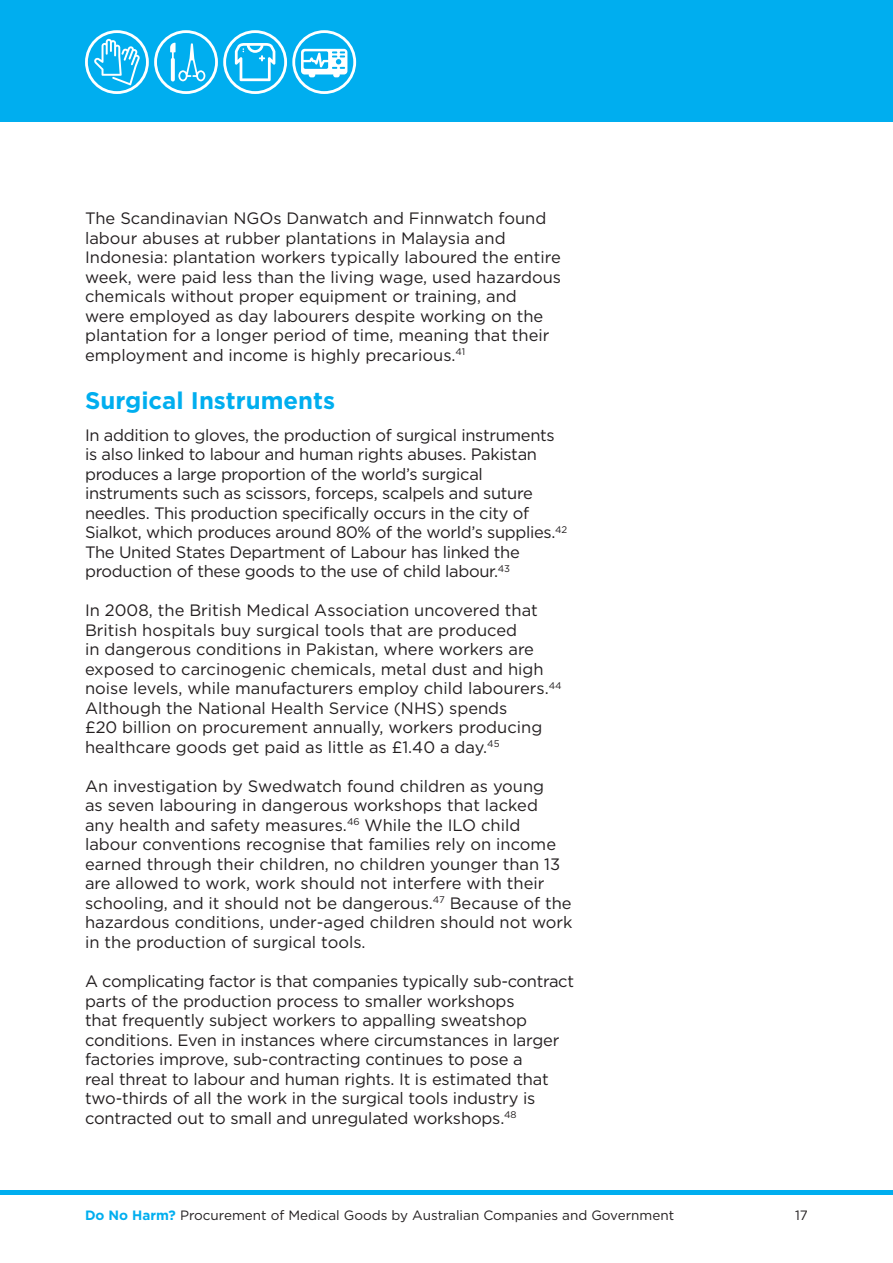
<style>
.page{position:relative;width:893px;height:1263px;background:#fff}
.page>*{position:absolute;margin:0;border:0;box-sizing:border-box;transform-origin:0 0}
.Subhead{font:700 24px "Gotham";color:#00aeef}
.Body{font:16.5px/19.5px "Gotham";color:#231f20}
.Body-2{font:16.5px/19.5px "Gotham";letter-spacing:-.02em;color:#231f20}
.t1{font:13.5px "Gotham";color:#231f20}
.s1{font-weight:700;color:#00aeef}
</style>
<div class="page">
<div style="left:0;top:0;width:893px;height:121px;background:#00aeef"></div>
<hr style="left:0;top:1191px;width:893px;height:4px;background:#00aeef">
<div style="left:85px;top:30px;width:64px;height:64px;border:3px solid #fff;border-radius:50%"></div>
<svg style="left:94px;top:39px;width:46px;height:46px"></svg>
<div style="left:154px;top:30px;width:64px;height:64px;border:3px solid #fff;border-radius:50%"></div>
<svg style="left:170px;top:43px;width:35px;height:38px"></svg>
<div style="left:292px;top:30px;width:64px;height:64px;border:3px solid #fff;border-radius:50%"></div>
<svg style="left:301px;top:49px;width:46px;height:28px"></svg>
<div style="left:223px;top:30px;width:64px;height:64px;border:3px solid #fff;border-radius:50%"></div>
<svg style="left:235px;top:43px;width:40px;height:38px"></svg>
<p class="Body" style="left:85px;top:208px;width:478px">The Scandinavian NGOs Danwatch and Finnwatch found labour abuses at rubber plantations in Malaysia and Indonesia: plantation workers typically laboured the entire week, were paid less than the living wage, used hazardous chemicals without proper equipment or training, and<br>were employed as day labourers despite working on the plantation for a longer period of time, meaning that their employment and income is highly precarious.<sup>41</sup></p>
<p class="Subhead" style="left:85px;top:384px;width:252px">Surgical Instruments</p>
<p class="Body-2" style="left:85px;top:425px;width:484px">In addition to gloves, the production of surgical instruments is also linked to labour and human rights abuses. Pakistan produces a large proportion of the world’s surgical instruments such as scissors, forceps, scalpels and suture needles. This production specifically occurs in the city of Sialkot, which produces around 80% of the world’s supplies.<sup>42<br></sup>The United States Department of Labour has linked the production of these goods to the use of child labour.<sup>43</sup></p>
<p class="Body" style="left:85px;top:600px;width:478px">In 2008, the British Medical Association uncovered that British hospitals buy surgical tools that are produced<br>in dangerous conditions in Pakistan, where workers are exposed to carcinogenic chemicals, metal dust and high noise levels, while manufacturers employ child labourers.<sup>44<br></sup>Although the National Health Service (NHS) spends<br>£20 billion on procurement annually, workers producing healthcare goods get paid as little as £1.40 a day.<sup>45</sup></p>
<p class="Body" style="left:85px;top:776px;width:489px">An investigation by Swedwatch found children as young<br>as seven labouring in dangerous workshops that lacked<br>any health and safety measures.<sup>46</sup> While the ILO child labour conventions recognise that families rely on income earned through their children, no children younger than 13 are allowed to work, work should not interfere with their schooling, and it should not be dangerous.<sup>47</sup> Because of the hazardous conditions, under-aged children should not work in the production of surgical tools.</p>
<p class="Body" style="left:85px;top:971px;width:490px">A complicating factor is that companies typically sub-contract parts of the production process to smaller workshops<br>that frequently subject workers to appalling sweatshop conditions. Even in instances where circumstances in larger factories improve, sub-contracting continues to pose a<br>real threat to labour and human rights. It is estimated that two-thirds of all the work in the surgical tools industry is contracted out to small and unregulated workshops.<sup>48</sup></p>
<p class="t1" style="left:85px;top:1206px;width:591px"><span class="s1">Do No Harm?</span> Procurement of Medical Goods by Australian Companies and Government</p>
<p class="t1" style="left:795px;top:1206px;width:14px">17</p>
</div>
